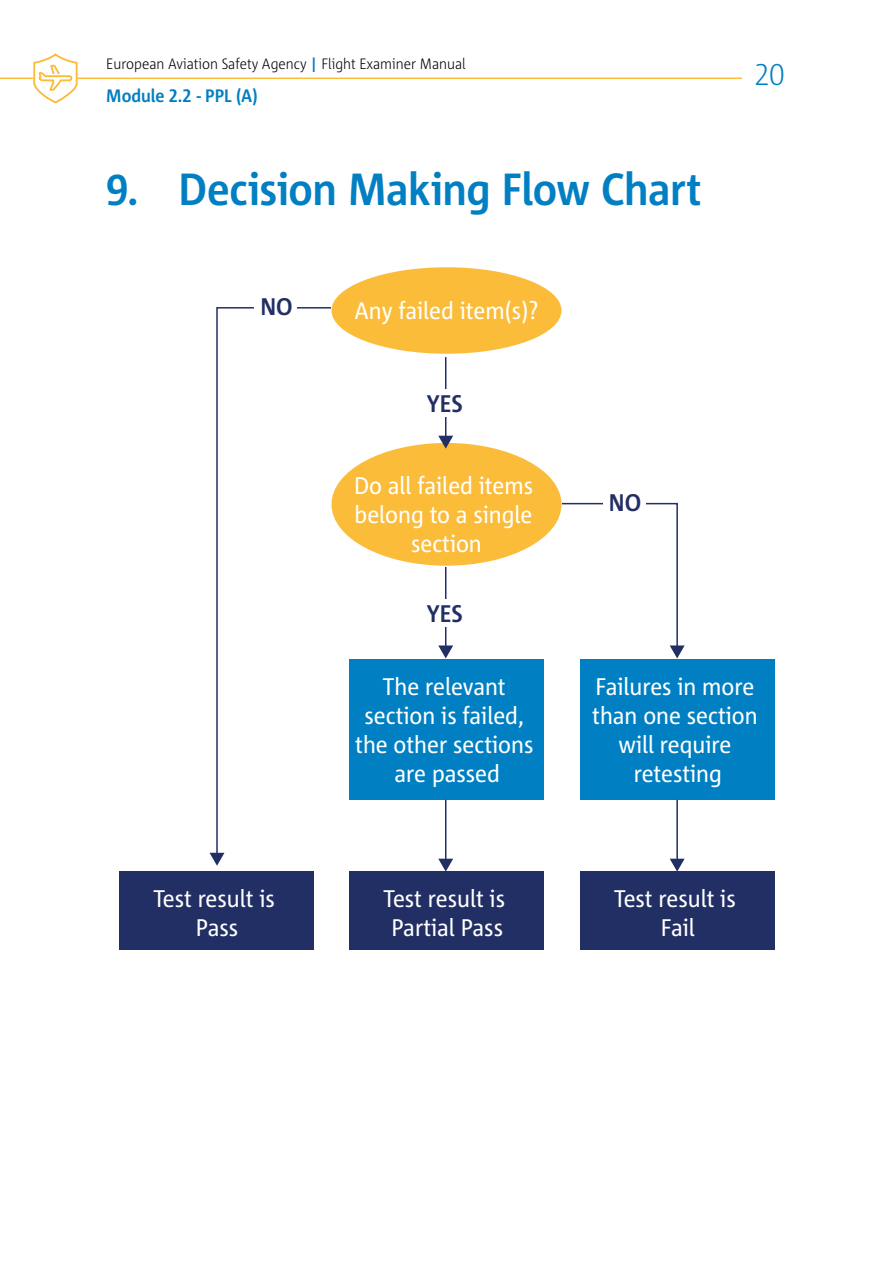
<style>
.page{position:relative;width:893px;height:1263px;background:#fff}
.page>*{position:absolute;margin:0;border:0;box-sizing:border-box;transform-origin:0 0}
.t1{font:700 45px "Corpid E1 s S Cd";letter-spacing:-.01em;color:#007fc2}
.t2{font:300 30px "Corpid E1 s S Cd";color:#007fc2}
.t3{font:24px/28.8px "Corpid E1 s S Cd";color:#fff;text-align:center}
.t4{font:700 24px "Corpid E1 s S Cd";color:#222f64}
.t5{font:700 18px "Corpid E1 s S Cd";letter-spacing:-.005em;color:#007fc2}
.t6{font:300 15px "Corpid E1 s S Cd";color:#000}
.s1{font-weight:700;color:#007fc2}
</style>
<div class="page">
<hr style="left:78px;top:78px;width:664px;height:1px;background:#fbbc39">
<hr style="left:0;top:78px;width:33px;height:1px;background:#fbbc39">
<svg style="left:32px;top:53px;width:47px;height:51px"></svg>
<div style="left:331px;top:443px;width:230px;height:123px;background:#fbbc39;border-radius:50%"></div>
<div style="left:119px;top:872px;width:195px;height:78px;background:#222f64"></div>
<div style="left:580px;top:872px;width:195px;height:78px;background:#222f64"></div>
<div style="left:349px;top:872px;width:195px;height:78px;background:#222f64"></div>
<div style="left:349px;top:659px;width:195px;height:141px;background:#0080c2"></div>
<div style="left:580px;top:659px;width:195px;height:141px;background:#0080c2"></div>
<hr style="left:445px;top:357px;width:1px;height:81px;background:#222f64">
<svg style="left:438px;top:436px;width:15px;height:13px"></svg>
<div style="left:427px;top:389px;width:39px;height:28px;background:#fff"></div>
<hr style="left:445px;top:567px;width:1px;height:81px;background:#222f64">
<svg style="left:438px;top:645px;width:15px;height:13px"></svg>
<div style="left:427px;top:599px;width:39px;height:27px;background:#fff"></div>
<div style="left:331px;top:267px;width:230px;height:87px;background:#fbbc39;border-radius:50%"></div>
<hr style="left:445px;top:800px;width:1px;height:61px;background:#222f64">
<svg style="left:438px;top:859px;width:15px;height:13px"></svg>
<hr style="left:676px;top:800px;width:2px;height:61px;background:#222f64">
<svg style="left:670px;top:859px;width:15px;height:13px"></svg>
<svg style="left:560px;top:502px;width:125px;height:156px"></svg>
<div style="left:603px;top:488px;width:43px;height:34px;background:#fff"></div>
<svg style="left:215px;top:306px;width:117px;height:548px"></svg>
<svg style="left:210px;top:853px;width:14px;height:13px"></svg>
<div style="left:255px;top:292px;width:42px;height:34px;background:#fff"></div>
<p class="t6" style="left:106px;top:55px;width:361px">European Aviation Safety Agency <span class="s1">|</span> Flight Examiner Manual</p>
<p class="t5" style="left:106px;top:84px;width:153px">Module 2.2 - PPL (A)</p>
<h1 class="t1" style="left:106px;top:161px;width:597px">9. Decision Making Flow Chart</h1>
<p class="t4" style="left:260px;top:292px;width:34px">NO</p>
<p class="t3" style="left:355px;top:295px;width:185px">Any failed item(s)?</p>
<p class="t4" style="left:427px;top:388px;width:38px">YES</p>
<p class="t3" style="left:354px;top:471px;width:180px">Do all failed items belong to a single section</p>
<p class="t4" style="left:427px;top:598px;width:38px">YES</p>
<p class="t4" style="left:609px;top:488px;width:34px">NO</p>
<p class="t2" style="left:754px;top:56px;width:31px">20</p>
<p class="t3" style="left:355px;top:672px;width:180px">The relevant section is failed, the other sections are passed</p>
<p class="t3" style="left:592px;top:672px;width:167px">Failures in more than one section will require retesting</p>
<p class="t3" style="left:153px;top:884px;width:123px">Test result is<br>Pass</p>
<p class="t3" style="left:614px;top:884px;width:123px">Test result is<br>Fail</p>
<p class="t3" style="left:384px;top:884px;width:123px">Test result is<br>Partial Pass</p>
</div>
